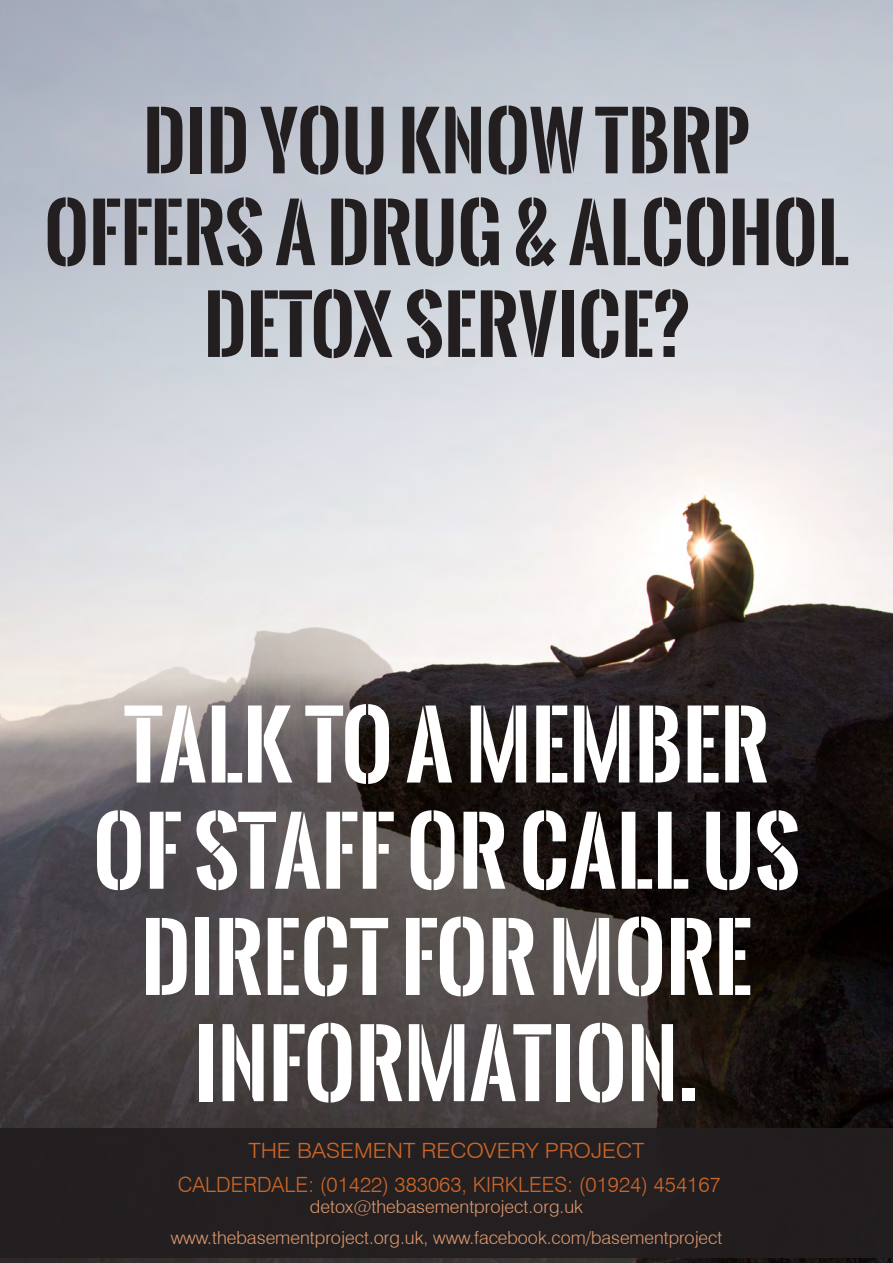
<style>
.page{position:relative;width:893px;height:1263px;background:#fff}
.page>*{position:absolute;margin:0;border:0;box-sizing:border-box;transform-origin:0 0}
.t1{font:700 88.5px/106.2px "Oswald Stencil";color:#fff;text-align:center}
.t2{font:700 76.5px/91.8px "Oswald Stencil";color:#231f20;text-align:center}
.t3{font:300 21px/33.8px "Swiss 721 BT";color:#cc6628;text-align:center;scale:1.1 1}
.t4{font:300 18px/30.2px "Swiss 721 BT";color:#dd9970;text-align:center}
</style>
<div class="page">
<img style="left:0;top:0;width:893px;height:1263px">
<div style="left:0;top:1128px;width:893px;height:129px;background:#231f20"></div>
<h2 class="t2" style="left:44px;top:95px;width:806px">DID YOU KNOW TBRP<br>OFFERS A DRUG &amp; ALCOHOL<br>DETOX SERVICE?</h2>
<h1 class="t1" style="left:93px;top:691px;width:709px">TALK TO A MEMBER<br>OF STAFF OR CALL US<br>DIRECT FOR MORE<br>INFORMATION.</h1>
<p class="t3" style="left:178px;top:1133px;width:495px">The Basement Recovery Project<br>Calder dale: (01422) 383063, Kirklees: (01924) 454167</p>
<p class="t4" style="left:171px;top:1192px;width:553px">detox@thebasementproject.org.uk<br>www.thebasementproject.org.uk, www.facebook.com/basementproject</p>
</div>
